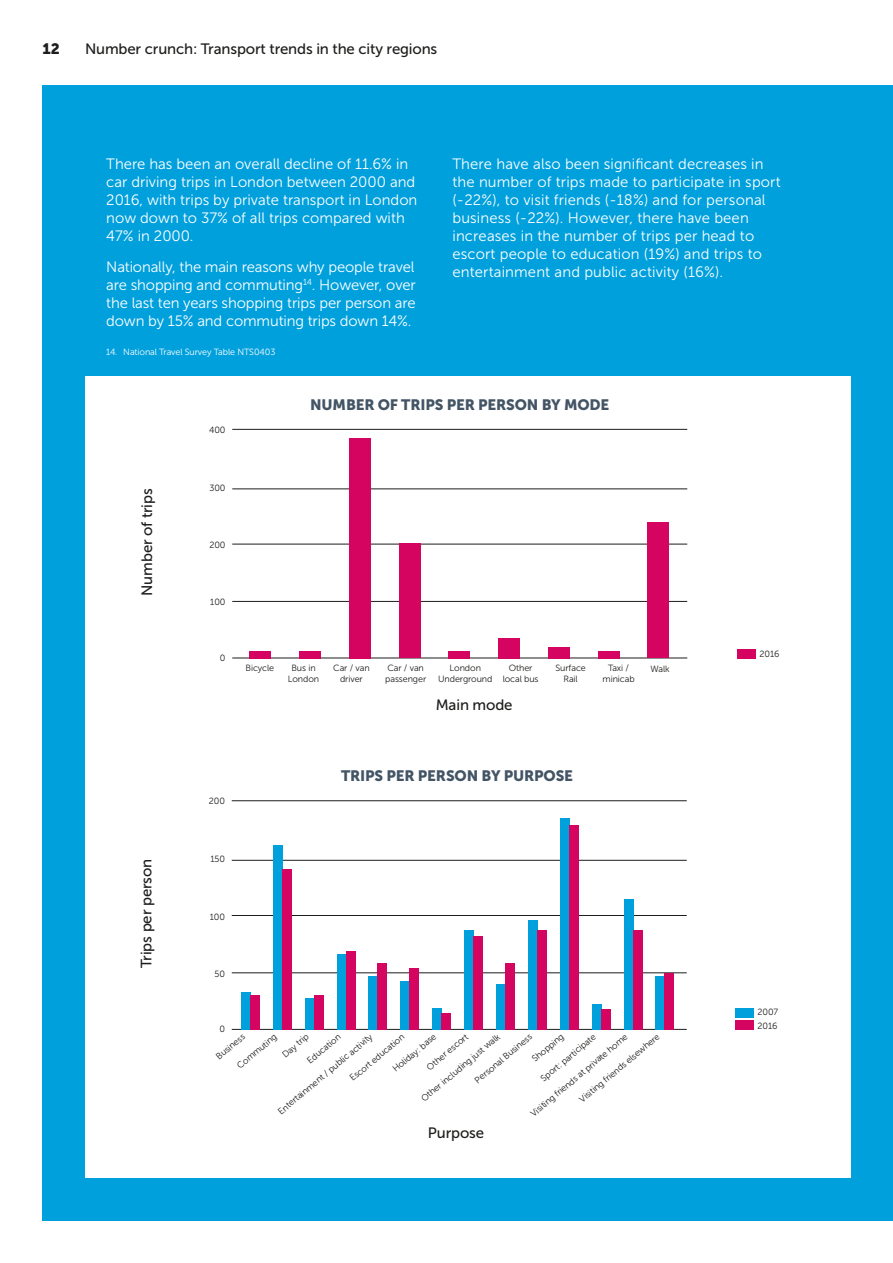
<style>
.page{position:relative;width:893px;height:1263px;background:#fff}
.page>*{position:absolute;margin:0;border:0;box-sizing:border-box;transform-origin:0 0}
.t1{font:15px/18px "Museo Sans 300";letter-spacing:.01em;color:#fff}
.t2{font:15px "Museo Sans 500";letter-spacing:-.01em;color:#1d1d1b}
.t3{font:15px "Museo Sans 900";letter-spacing:-.01em;color:#435465}
.t4{font:15px "Museo Sans 900";color:#1d1d1b}
.t5{font:9px/10.8px "Museo Sans 300";letter-spacing:-.01em;color:#1d1d1b;text-align:center}
.t6{font:9px "Museo Sans 300";letter-spacing:-.01em;color:#fff}
</style>
<div class="page">
<div style="left:43px;top:85px;width:850px;height:1135px;background:#00a0dd"></div>
<div style="left:85px;top:376px;width:765px;height:802px;background:#fff"></div>
<hr style="left:232px;top:429px;width:455px;height:1px;background:#1d1d1b">
<hr style="left:232px;top:489px;width:455px;height:1px;background:#1d1d1b">
<hr style="left:232px;top:544px;width:455px;height:1px;background:#1d1d1b">
<hr style="left:232px;top:601px;width:455px;height:1px;background:#1d1d1b">
<hr style="left:232px;top:658px;width:455px;height:1px;background:#1d1d1b">
<div style="left:250px;top:651px;width:21px;height:7px;background:#d40460"></div>
<div style="left:300px;top:651px;width:21px;height:7px;background:#d40460"></div>
<div style="left:349px;top:438px;width:22px;height:220px;background:#d40460"></div>
<div style="left:399px;top:544px;width:21px;height:114px;background:#d40460"></div>
<div style="left:449px;top:651px;width:21px;height:7px;background:#d40460"></div>
<div style="left:499px;top:638px;width:21px;height:20px;background:#d40460"></div>
<div style="left:548px;top:647px;width:22px;height:11px;background:#d40460"></div>
<div style="left:598px;top:651px;width:21px;height:7px;background:#d40460"></div>
<div style="left:648px;top:522px;width:21px;height:136px;background:#d40460"></div>
<div style="left:737px;top:649px;width:19px;height:9px;background:#d40460"></div>
<div style="left:735px;top:1008px;width:19px;height:9px;background:#00a0dd"></div>
<div style="left:735px;top:1021px;width:19px;height:9px;background:#d40460"></div>
<hr style="left:232px;top:800px;width:455px;height:1px;background:#1d1d1b">
<hr style="left:232px;top:860px;width:455px;height:1px;background:#1d1d1b">
<hr style="left:232px;top:915px;width:455px;height:1px;background:#1d1d1b">
<hr style="left:232px;top:972px;width:455px;height:1px;background:#1d1d1b">
<hr style="left:232px;top:1029px;width:455px;height:1px;background:#1d1d1b">
<div style="left:241px;top:992px;width:9px;height:37px;background:#00a0dd"></div>
<div style="left:273px;top:845px;width:9px;height:184px;background:#00a0dd"></div>
<div style="left:305px;top:998px;width:9px;height:31px;background:#00a0dd"></div>
<div style="left:337px;top:954px;width:9px;height:75px;background:#00a0dd"></div>
<div style="left:369px;top:976px;width:9px;height:53px;background:#00a0dd"></div>
<div style="left:401px;top:981px;width:9px;height:48px;background:#00a0dd"></div>
<div style="left:433px;top:1008px;width:9px;height:21px;background:#00a0dd"></div>
<div style="left:465px;top:930px;width:9px;height:99px;background:#00a0dd"></div>
<div style="left:496px;top:984px;width:9px;height:45px;background:#00a0dd"></div>
<div style="left:528px;top:920px;width:9px;height:109px;background:#00a0dd"></div>
<div style="left:560px;top:818px;width:9px;height:211px;background:#00a0dd"></div>
<div style="left:592px;top:1004px;width:9px;height:25px;background:#00a0dd"></div>
<div style="left:624px;top:899px;width:9px;height:130px;background:#00a0dd"></div>
<div style="left:656px;top:976px;width:9px;height:53px;background:#00a0dd"></div>
<div style="left:250px;top:995px;width:9px;height:34px;background:#d40460"></div>
<div style="left:282px;top:869px;width:9px;height:160px;background:#d40460"></div>
<div style="left:314px;top:995px;width:9px;height:34px;background:#d40460"></div>
<div style="left:346px;top:951px;width:9px;height:78px;background:#d40460"></div>
<div style="left:378px;top:963px;width:9px;height:66px;background:#d40460"></div>
<div style="left:410px;top:968px;width:9px;height:61px;background:#d40460"></div>
<div style="left:442px;top:1013px;width:9px;height:16px;background:#d40460"></div>
<div style="left:474px;top:936px;width:9px;height:93px;background:#d40460"></div>
<div style="left:505px;top:963px;width:10px;height:66px;background:#d40460"></div>
<div style="left:537px;top:930px;width:9px;height:99px;background:#d40460"></div>
<div style="left:569px;top:825px;width:9px;height:204px;background:#d40460"></div>
<div style="left:601px;top:1009px;width:9px;height:20px;background:#d40460"></div>
<div style="left:633px;top:930px;width:9px;height:99px;background:#d40460"></div>
<div style="left:665px;top:972px;width:9px;height:57px;background:#d40460"></div>
<p class="t4" style="left:43px;top:40px;width:19px">12</p>
<p class="t2" style="left:85px;top:40px;width:354px">Number crunch: Transport trends in the city regions</p>
<p class="t1" style="left:106px;top:155px;width:313px">There has been an overall decline of 11.6% in car driving trips in London between 2000 and 2016, with trips by private transport in London now down to 37% of all trips compared with 47% in 2000.</p>
<p class="t1" style="left:106px;top:258px;width:311px;text-align:justify">Nationally, the main reasons why people travel are shopping and commuting<sup>14</sup>. However, over the last ten years shopping trips per person are down by 15% and commuting trips down 14%.</p>
<p class="t6" style="left:106px;top:347px;width:171px">14. National Travel Survey Table NTS0403</p>
<p class="t1" style="left:452px;top:155px;width:330px">There have also been significant decreases in the number of trips made to participate in sport (-22%), to visit friends (-18%) and for personal business (-22%). However, there have been increases in the number of trips per head to escort people to education (19%) and trips to entertainment and public activity (16%).</p>
<p class="t2" style="left:139px;top:596px;width:109px;rotate:-90deg">Number of trips</p>
<p class="t2" style="left:138px;top:968px;width:111px;rotate:-90deg">Trips per person</p>
<p class="t5" style="left:209px;top:424px;width:18px">400</p>
<p class="t5" style="left:209px;top:483px;width:18px">300</p>
<p class="t5" style="left:209px;top:540px;width:18px">200</p>
<p class="t5" style="left:210px;top:597px;width:17px">100</p>
<p class="t5" style="left:220px;top:652px;width:7px">0</p>
<p class="t3" style="left:310px;top:396px;width:301px">NUMBER OF TRIPS PER PERSON BY MODE</p>
<p class="t5" style="left:246px;top:662px;width:30px">Bicycle</p>
<p class="t5" style="left:288px;top:662px;width:33px">Bus in<br>London</p>
<p class="t5" style="left:385px;top:662px;width:42px;text-align:left">Car / van passenger</p>
<p class="t5" style="left:438px;top:662px;width:56px">London<br>Underground</p>
<p class="t5" style="left:503px;top:662px;width:37px">Other local bus</p>
<p class="t5" style="left:555px;top:662px;width:32px">Surface<br>Rail</p>
<p class="t5" style="left:602px;top:662px;width:34px">Taxi / minicab</p>
<p class="t5" style="left:333px;top:662px;width:38px">Car / van</p>
<p class="t5" style="left:650px;top:664px;width:21px">Walk</p>
<p class="t5" style="left:340px;top:673px;width:24px">driver</p>
<p class="t2" style="left:436px;top:696px;width:78px">Main mode</p>
<p class="t5" style="left:209px;top:796px;width:18px">200</p>
<p class="t5" style="left:210px;top:854px;width:16px">150</p>
<p class="t5" style="left:210px;top:911px;width:17px">100</p>
<p class="t5" style="left:214px;top:968px;width:12px">50</p>
<p class="t3" style="left:341px;top:767px;width:234px">TRIPS PER PERSON BY PURPOSE</p>
<p class="t5" style="left:219px;top:1023px;width:7px">0</p>
<p class="t5" style="left:419px;top:1095px;width:101px;rotate:-40deg">Other including just walk</p>
<p class="t5" style="left:424px;top:1064px;width:53px;rotate:-40deg">Other escort</p>
<p class="t5" style="left:276px;top:1108px;width:122px;rotate:-40deg">Entertainment / public activity</p>
<p class="t5" style="left:472px;top:1077px;width:73px;rotate:-40deg">Personal Business</p>
<p class="t5" style="left:530px;top:1056px;width:40px;rotate:-40deg">Shopping</p>
<p class="t5" style="left:214px;top:1053px;width:36px;rotate:-40deg">Business</p>
<p class="t5" style="left:528px;top:1110px;width:125px;rotate:-40deg">Visiting friends at private home</p>
<p class="t5" style="left:577px;top:1096px;width:103px;rotate:-40deg">Visiting friends elsewhere</p>
<p class="t5" style="left:538px;top:1075px;width:70px;rotate:-40deg">Sport: participate</p>
<p class="t5" style="left:390px;top:1066px;width:56px;rotate:-40deg">Holiday: base</p>
<p class="t5" style="left:235px;top:1062px;width:50px;rotate:-40deg">Commuting</p>
<p class="t5" style="left:280px;top:1051px;width:33px;rotate:-40deg">Day trip</p>
<p class="t5" style="left:348px;top:1075px;width:70px;rotate:-40deg">Escort education</p>
<p class="t5" style="left:305px;top:1057px;width:42px;rotate:-40deg">Education</p>
<p class="t2" style="left:428px;top:1124px;width:58px">Purpose</p>
<p class="t5" style="left:760px;top:648px;width:21px">2016</p>
<p class="t5" style="left:758px;top:1007px;width:22px">2007</p>
<p class="t5" style="left:758px;top:1020px;width:21px">2016</p>
</div>
